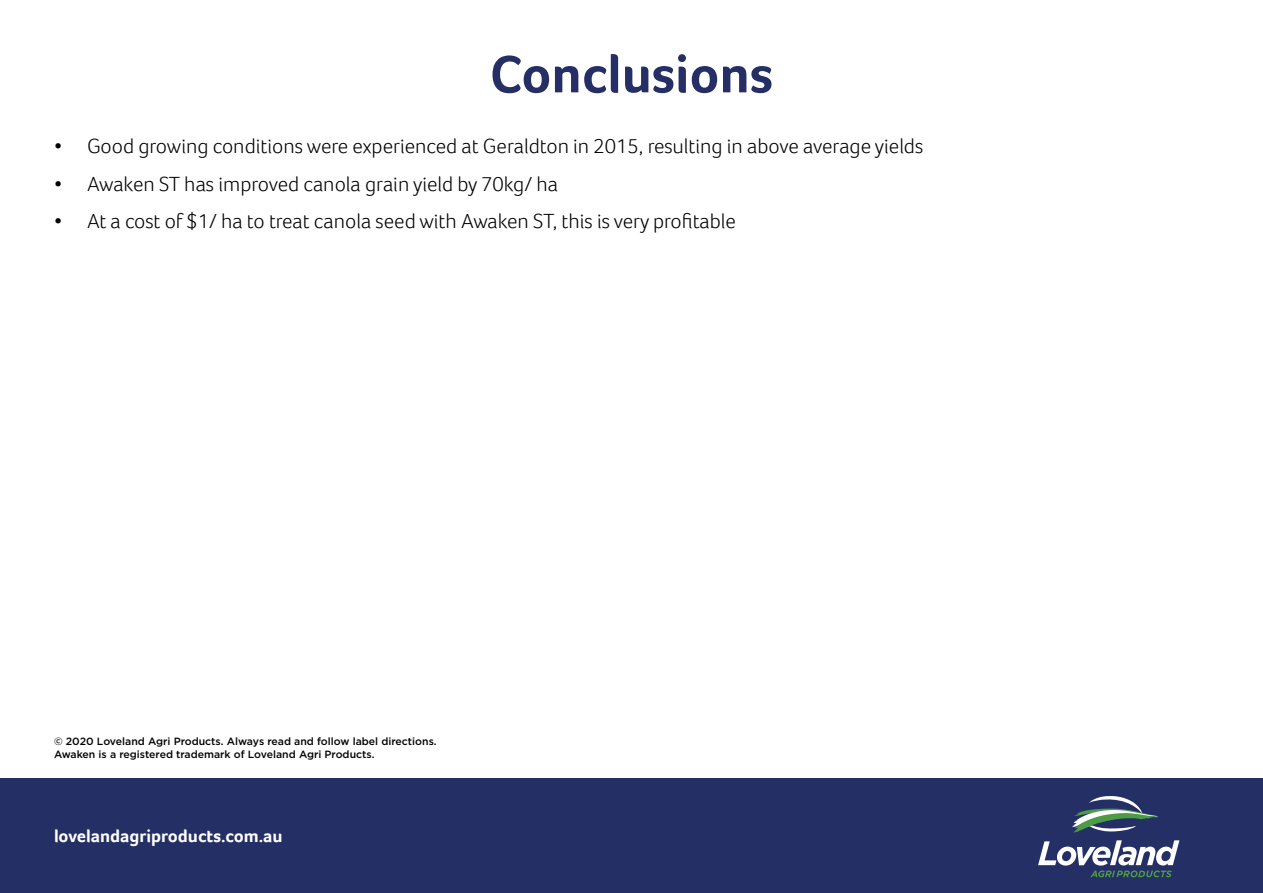
<style>
.page{position:relative;width:1263px;height:893px;background:#fff}
.page>*{position:absolute;margin:0;border:0;box-sizing:border-box;transform-origin:0 0}
.t1{font:700 54px "Foco";color:#252e65}
.t2{font:300 21px "Foco";color:#000}
.t3{font:700 18px "Foco";color:#fff}
.t4{font:500 10.5px/12.6px "Gotham";color:#000}
</style>
<div class="page">
<div style="left:0;top:778px;width:1263px;height:115px;background:#243065"></div>
<svg style="left:1072px;top:796px;width:86px;height:36px"></svg>
<svg style="left:1038px;top:840px;width:141px;height:37px"></svg>
<h1 class="t1" style="left:490px;top:38px;width:285px">Conclusions</h1>
<p class="t2" style="left:54px;top:132px;width:871px">• Good growing conditions were experienced at Geraldton in 2015, resulting in above average yields</p>
<p class="t2" style="left:54px;top:170px;width:506px">• Awaken ST has improved canola grain yield by 70kg/ ha</p>
<p class="t2" style="left:54px;top:207px;width:683px">• At a cost of $1/ ha to treat canola seed with Awaken ST, this is very profitable</p>
<p class="t4" style="left:54px;top:735px;width:384px">© 2020 Loveland Agri Products. Always read and follow label directions.<br>Awaken is a registered trademark of Loveland Agri Products.</p>
<p class="t3" style="left:54px;top:824px;width:230px">lovelandagriproducts.com.au</p>
</div>
